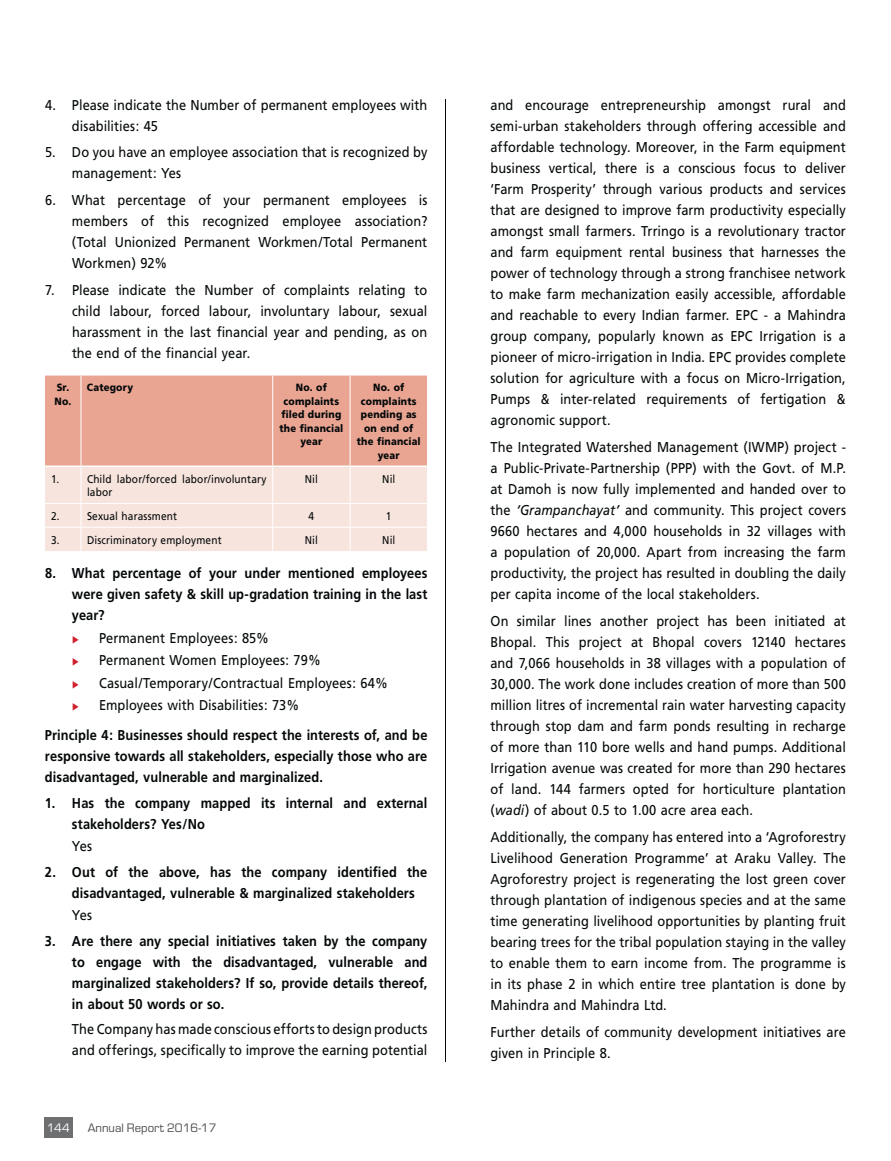
<style>
.page{position:relative;width:891px;height:1161px;background:#fff}
.page>*{position:absolute;margin:0;border:0;box-sizing:border-box;transform-origin:0 0}
.t1{font:14.25px/21px "Frutiger";letter-spacing:.005em;color:#040809;text-align:justify;scale:.9 1}
.t2{font:700 14.25px/21px "Frutiger";letter-spacing:.005em;color:#040809;text-align:justify;scale:.9 1}
.t3{font:12.75px "Eurostile";color:#4d4d4f}
.t4{font:12.75px "Eurostile";color:#fff}
.t5{font:11.25px/13.5px "Frutiger";letter-spacing:.01em;color:#040809;scale:.9 1}
.t6{font:900 10.5px/13.5px "Frutiger";letter-spacing:.02em;color:#040809;text-align:center;scale:.9 1}
.s1{font-style:italic}
</style>
<div class="page">
<hr style="left:445px;top:99px;width:1px;height:963px;background:#040809">
<div style="left:45px;top:1117px;width:28px;height:21px;background:#6d6f71"></div>
<svg style="left:45px;top:376px;width:382px;height:175px;background:#f0c4b7"></svg>
<p class="t1" style="left:72px;top:96px;width:396px;text-indent:-27px">4. Please indicate the Number of permanent employees with disabilities: 45</p>
<p class="t1" style="left:72px;top:142px;width:396px;text-indent:-27px">5. Do you have an employee association that is recognized by management: Yes</p>
<p class="t1" style="left:72px;top:190px;width:396px;text-indent:-27px">6. What percentage of your permanent employees is members of this recognized employee association? (Total Unionized Permanent Workmen/Total Permanent Workmen) 92%</p>
<p class="t1" style="left:72px;top:280px;width:396px;text-indent:-27px">7. Please indicate the Number of complaints relating to child labour, forced labour, involuntary labour, sexual harassment in the last financial year and pending, as on the end of the financial year.</p>
<p class="t6" style="left:55px;top:382px;width:20px;text-align:left">Sr.<br>No.</p>
<p class="t6" style="left:87px;top:382px;width:53px">Category</p>
<p class="t6" style="left:279px;top:382px;width:73px">No. of complaints filed during the financial year</p>
<p class="t6" style="left:357px;top:382px;width:73px">No. of complaints pending as on end of the financial year</p>
<p class="t5" style="left:51px;top:473px;width:11px">1.</p>
<p class="t5" style="left:87px;top:473px;width:201px">Child labor/forced labor/involuntary labor</p>
<p class="t5" style="left:305px;top:473px;width:16px">Nil</p>
<p class="t5" style="left:382px;top:473px;width:16px">Nil</p>
<p class="t5" style="left:51px;top:510px;width:11px">2.</p>
<p class="t5" style="left:87px;top:510px;width:102px">Sexual harassment</p>
<p class="t5" style="left:309px;top:510px;width:8px">4</p>
<p class="t5" style="left:386px;top:510px;width:8px">1</p>
<p class="t5" style="left:51px;top:534px;width:11px">3.</p>
<p class="t5" style="left:87px;top:534px;width:151px">Discriminatory employment</p>
<p class="t5" style="left:305px;top:534px;width:16px">Nil</p>
<p class="t5" style="left:382px;top:534px;width:16px">Nil</p>
<p class="t2" style="left:72px;top:564px;width:396px;text-indent:-27px">8. What percentage of your under mentioned employees were given safety &amp; skill up-gradation training in the last year?</p>
<p class="t1" style="left:99px;top:627px;width:323px;line-height:22.5px;text-align:left">Permanent Employees: 85%<br>Permanent Women Employees: 79% Casual/Temporary/Contractual Employees: 64% Employees with Disabilities: 73%</p>
<p class="t2" style="left:45px;top:726px;width:426px">Principle 4: Businesses should respect the interests of, and be responsive towards all stakeholders, especially those who are disadvantaged, vulnerable and marginalized.</p>
<p class="t2" style="left:72px;top:793px;width:396px;text-indent:-27px">1. Has the company mapped its internal and external stakeholders? Yes/No</p>
<p class="t1" style="left:72px;top:837px;width:24px">Yes</p>
<p class="t2" style="left:72px;top:862px;width:396px;text-indent:-27px">2. Out of the above, has the company identified the disadvantaged, vulnerable &amp; marginalized stakeholders</p>
<p class="t1" style="left:72px;top:906px;width:24px">Yes</p>
<p class="t2" style="left:72px;top:931px;width:396px;text-indent:-27px">3. Are there any special initiatives taken by the company to engage with the disadvantaged, vulnerable and marginalized stakeholders? If so, provide details thereof, in about 50 words or so.</p>
<p class="t1" style="left:72px;top:1020px;width:397px">The Company has made conscious efforts to design products and offerings, specifically to improve the earning potential</p>
<p class="t4" style="left:47px;top:1123px;width:25px">144</p>
<p class="t3" style="left:88px;top:1123px;width:130px">Annual Report 2016-17</p>
<p class="t1" style="left:490px;top:96px;width:397px">and encourage entrepreneurship amongst rural and semi-urban stakeholders through offering accessible and affordable technology. Moreover, in the Farm equipment business vertical, there is a conscious focus to deliver ‘Farm Prosperity’ through various products and services that are designed to improve farm productivity especially amongst small farmers. Trringo is a revolutionary tractor and farm equipment rental business that harnesses the power of technology through a strong franchisee network to make farm mechanization easily accessible, affordable and reachable to every Indian farmer. EPC - a Mahindra group company, popularly known as EPC Irrigation is a pioneer of micro-irrigation in India. EPC provides complete solution for agriculture with a focus on Micro-Irrigation, Pumps &amp; inter-related requirements of fertigation &amp; agronomic support.</p>
<p class="t1" style="left:490px;top:438px;width:397px">The Integrated Watershed Management (IWMP) project - a Public-Private-Partnership (PPP) with the Govt. of M.P. at Damoh is now fully implemented and handed over to the <span class="s1">‘Grampanchayat’</span> and community. This project covers 9660 hectares and 4,000 households in 32 villages with a population of 20,000. Apart from increasing the farm productivity, the project has resulted in doubling the daily per capita income of the local stakeholders.</p>
<p class="t1" style="left:491px;top:612px;width:396px">On similar lines another project has been initiated at Bhopal. This project at Bhopal covers 12140 hectares and 7,066 households in 38 villages with a population of 30,000. The work done includes creation of more than 500 million litres of incremental rain water harvesting capacity through stop dam and farm ponds resulting in recharge of more than 110 bore wells and hand pumps. Additional Irrigation avenue was created for more than 290 hectares of land. 144 farmers opted for horticulture plantation (<span class="s1">wadi</span>) of about 0.5 to 1.00 acre area each.</p>
<p class="t1" style="left:490px;top:828px;width:397px">Additionally, the company has entered into a ‘Agroforestry Livelihood Generation Programme’ at Araku Valley. The Agroforestry project is regenerating the lost green cover through plantation of indigenous species and at the same time generating livelihood opportunities by planting fruit bearing trees for the tribal population staying in the valley to enable them to earn income from. The programme is in its phase 2 in which entire tree plantation is done by Mahindra and Mahindra Ltd.</p>
<p class="t1" style="left:490px;top:1023px;width:396px">Further details of community development initiatives are given in Principle 8.</p>
</div>
